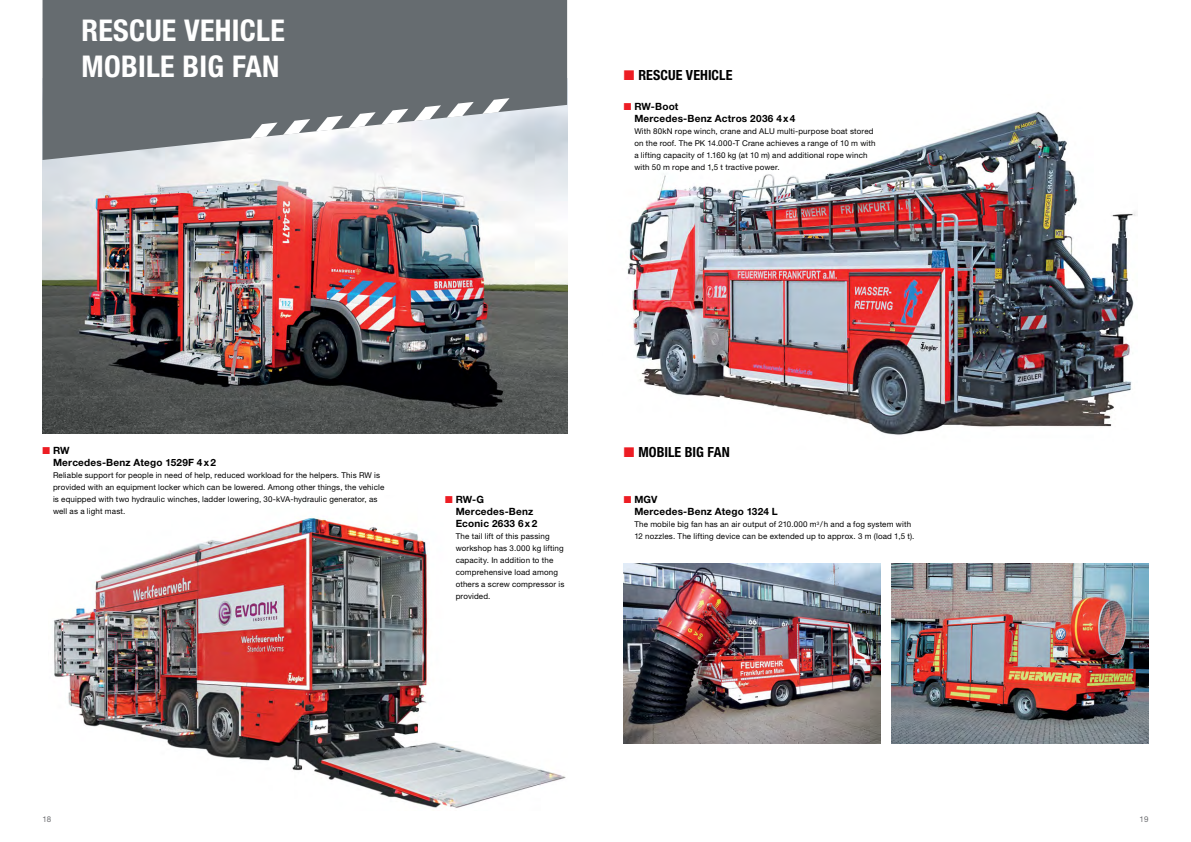
<style>
.page{position:relative;width:1191px;height:842px;background:#fff}
.page>*{position:absolute;margin:0;border:0;box-sizing:border-box;transform-origin:0 0}
.t1{font:700 condensed 30px/36px "Helvetica Neue LT Pro";letter-spacing:.01em;color:#fff}
.t2{font:700 condensed 14px "Helvetica Neue LT Pro";letter-spacing:.005em;color:#000}
.t3{font:700 10px/12px "Helvetica Neue LT Pro";letter-spacing:.02em;color:#000}
.t4{font:8px/12px "Helvetica Neue LT Pro";letter-spacing:.02em;color:#000}
.t5{font:8px "Helvetica Neue LT Pro";color:#6d6e71}
.s1{color:#ed1d24}
</style>
<div class="page">
<img style="left:627px;top:112px;width:509px;height:323px">
<img style="left:43px;top:160px;width:524px;height:274px">
<svg style="left:43px;top:0;width:524px;height:160px;background:#7b8185"></svg>
<svg style="left:482px;top:98px;width:27px;height:16px"></svg>
<svg style="left:250px;top:122px;width:27px;height:16px"></svg>
<svg style="left:283px;top:119px;width:27px;height:16px"></svg>
<svg style="left:316px;top:109px;width:92px;height:22px"></svg>
<svg style="left:414px;top:102px;width:60px;height:19px"></svg>
<img style="left:54px;top:518px;width:512px;height:290px">
<img style="left:624px;top:564px;width:256px;height:180px">
<img style="left:891px;top:564px;width:257px;height:180px">
<h1 class="t1" style="left:81px;top:13px;width:205px">RESCUE VEHICLE<br>MOBILE BIG FAN</h1>
<h2 class="t2" style="left:624px;top:67px;width:110px"><span class="s1">■</span> RESCUE VEHICLE</h2>
<p class="t3" style="left:634px;top:100px;width:163px;text-indent:-10px"><span class="s1">■</span> RW-Boot<br>Mercedes-Benz Actros 2036 4x4</p>
<p class="t4" style="left:634px;top:125px;width:243px">With 80kN rope winch, crane and ALU multi-purpose boat stored on the roof. The PK 14.000-T Crane achieves a range of 10 m with a lifting capacity of 1.160 kg (at 10 m) and additional rope winch with 50 m rope and 1,5 t tractive power.</p>
<p class="t3" style="left:53px;top:444px;width:165px;text-indent:-10px"><span class="s1">■</span> RW<br>Mercedes-Benz Atego 1529F 4x2</p>
<p class="t4" style="left:53px;top:469px;width:333px">Reliable support for people in need of help, reduced workload for the helpers. This RW is provided with an equipment locker which can be lowered. Among other things, the vehicle is equipped with two hydraulic winches, ladder lowering, 30-kVA-hydraulic generator, as well as a light mast.</p>
<p class="t3" style="left:456px;top:493px;width:83px;text-indent:-10px"><span class="s1">■</span> RW-G<br>Mercedes-Benz<br>Econic 2633 6x2</p>
<p class="t4" style="left:456px;top:530px;width:110px">The tail lift of this passing workshop has 3.000 kg lifting capacity. In addition to the comprehensive load among others a screw compressor is provided.</p>
<h2 class="t2" style="left:624px;top:444px;width:107px"><span class="s1">■</span> MOBILE BIG FAN</h2>
<p class="t3" style="left:634px;top:493px;width:145px;text-indent:-10px"><span class="s1">■</span> MGV<br>Mercedes-Benz Atego 1324 L</p>
<p class="t4" style="left:634px;top:518px;width:281px">The mobile big fan has an air output of 210.000 m<sup>3</sup>/h and a fog system with<br>12 nozzles. The lifting device can be extended up to approx. 3 m (load 1,5 t).</p>
<p class="t5" style="left:43px;top:814px;width:10px">18</p>
<p class="t5" style="left:1139px;top:814px;width:10px">19</p>
</div>
